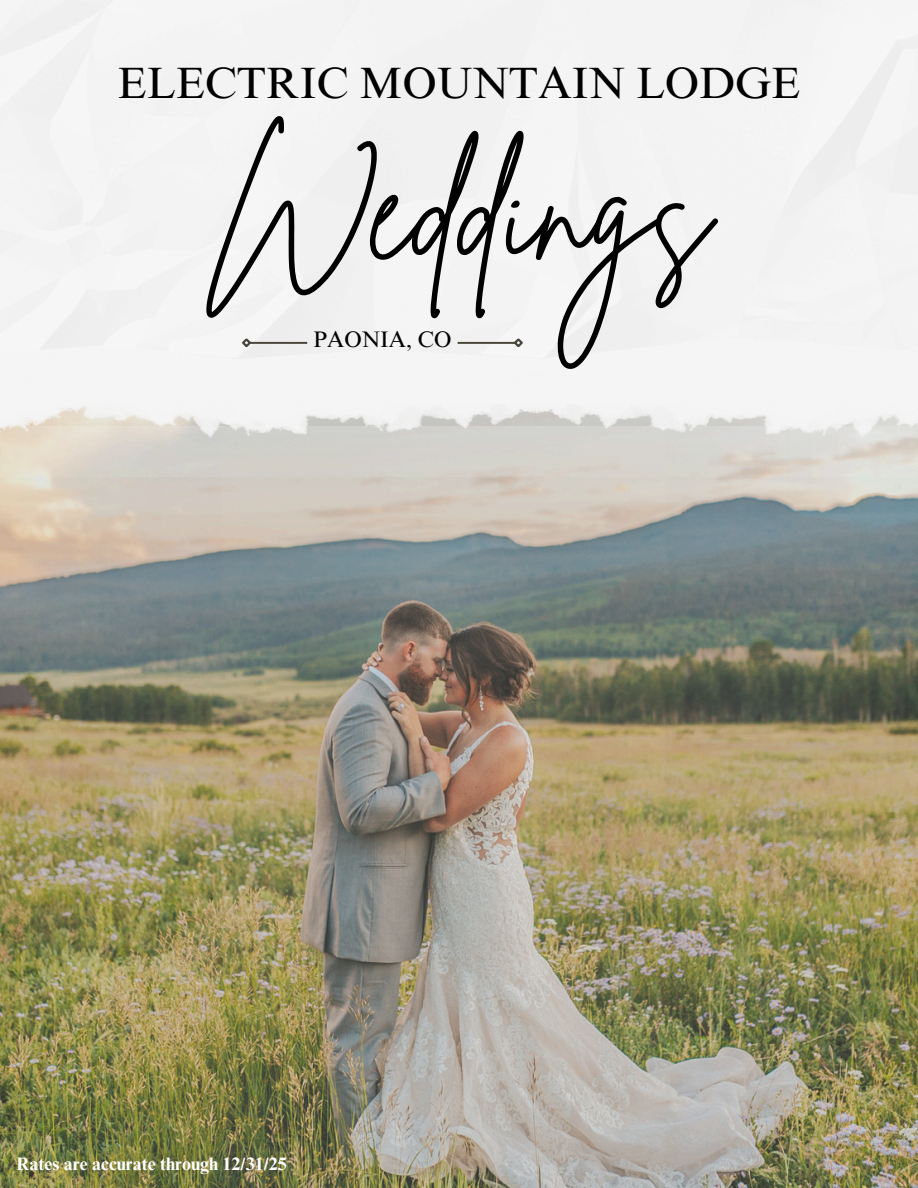
<style>
.page{position:relative;width:918px;height:1188px;background:#fff}
.page>*{position:absolute;margin:0;border:0;box-sizing:border-box;transform-origin:0 0}
.t1{font:144px "Brittany Signature";color:#000}
.t2{font:43.95px "Times NRMT Pro";color:#000}
.t3{font:22.5px "Times NRMT Pro";color:#000}
.t4{font:700 18px "Times NRMT Pro";color:#fff}
</style>
<div class="page">
<hr style="left:249px;top:342px;width:267px;height:2px;background:#49463e">
<svg style="left:242px;top:338px;width:11px;height:9px"></svg>
<svg style="left:512px;top:338px;width:11px;height:9px"></svg>
<img style="left:0;top:427px;width:918px;height:761px">
<h2 class="t2" style="left:117px;top:56px;width:685px">ELECTRIC MOUNTAIN LODGE</h2>
<h1 class="t1" style="left:207px;top:118px;width:506px">Weddings</h1>
<p class="t3" style="left:313px;top:325px;width:139px">PAONIA, CO</p>
<p class="t4" style="left:17px;top:1152px;width:272px">Rates are accurate through 12/31/25</p>
</div>
